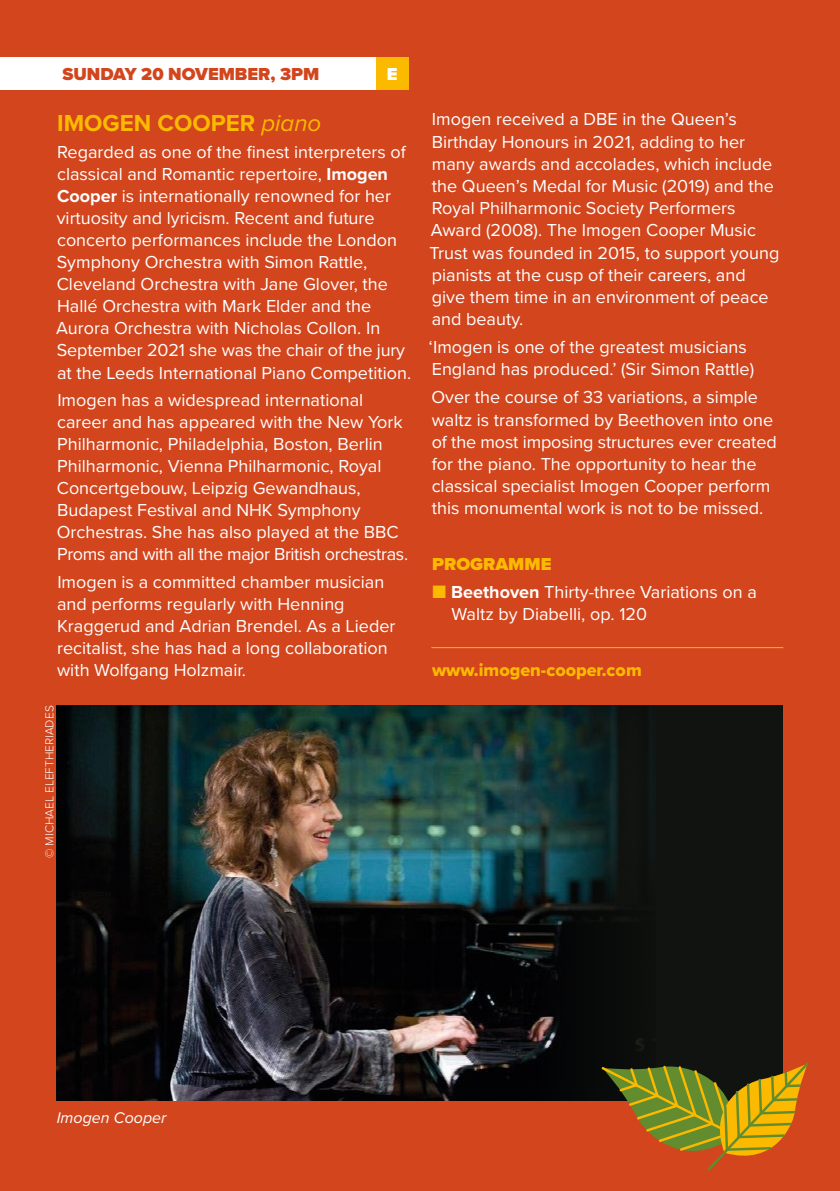
<style>
.page{position:relative;width:840px;height:1191px;background:#fff}
.page>*{position:absolute;margin:0;border:0;box-sizing:border-box;transform-origin:0 0}
.t1{font:700 24px "Proxima Nova";color:#fbba00}
.t2{font:18px/22px "Proxima Nova";color:#fff}
.t3{font:18px "Proxima Nova Extrabld";color:#fbba00}
.t4{font:900 18px "Proxima Nova";color:#d2451d}
.t5{font:900 18px "Proxima Nova";color:#fbba00}
.t6{font:900 18px "Proxima Nova";color:#fff}
.t7{font:italic 16px "Proxima Nova";color:#fff}
.t8{font:300 12px "Proxima Nova";color:#fff}
.s1{font-weight:400;font-style:italic}
.s2{font-weight:700}
.s3{color:#fbba00}
</style>
<div class="page">
<div style="left:0;top:0;width:839px;height:1191px;background:#d2451d"></div>
<div style="left:0;top:57px;width:408px;height:32px;background:#fff"></div>
<hr style="left:431px;top:647px;width:351px;height:1px;background:#fbba00">
<div style="left:376px;top:57px;width:32px;height:32px;background:#fbba00"></div>
<div style="left:57px;top:705px;width:725px;height:396px;background:#101310"></div>
<img style="left:57px;top:705px;width:583px;height:396px">
<svg style="left:599px;top:1060px;width:210px;height:111px"></svg>
<p class="t4" style="left:62px;top:61px;width:258px">SUNDAY 20 NOVEMBER, 3PM</p>
<p class="t6" style="left:387px;top:61px;width:12px">E</p>
<h1 class="t1" style="left:57px;top:105px;width:265px">IMOGEN COOPER <span class="s1">piano</span></h1>
<p class="t2" style="left:56px;top:141px;width:356px">Regarded as one of the finest interpreters of classical and Romantic repertoire, <span class="s2">Imogen Cooper</span> is internationally renowned for her virtuosity and lyricism. Recent and future concerto performances include the London Symphony Orchestra with Simon Rattle, Cleveland Orchestra with Jane Glover, the Hallé Orchestra with Mark Elder and the Aurora Orchestra with Nicholas Collon. In September 2021 she was the chair of the jury at the Leeds International Piano Competition.</p>
<p class="t2" style="left:57px;top:388px;width:352px">Imogen has a widespread international career and has appeared with the New York Philharmonic, Philadelphia, Boston, Berlin Philharmonic, Vienna Philharmonic, Royal Concertgebouw, Leipzig Gewandhaus, Budapest Festival and NHK Symphony Orchestras. She has also played at the BBC Proms and with all the major British orchestras.</p>
<p class="t2" style="left:57px;top:570px;width:340px">Imogen is a committed chamber musician and performs regularly with Henning Kraggerud and Adrian Brendel. As a Lieder recitalist, she has had a long collaboration with Wolfgang Holzmair.</p>
<p class="t8" style="left:40px;top:858px;width:154px;rotate:-90deg">© MICHAEL ELEFTHERIADES</p>
<p class="t2" style="left:429px;top:107px;width:351px">Imogen received a DBE in the Queen’s Birthday Honours in 2021, adding to her many awards and accolades, which include the Queen’s Medal for Music (2019) and the Royal Philharmonic Society Performers Award (2008). The Imogen Cooper Music Trust was founded in 2015, to support young pianists at the cusp of their careers, and give them time in an environment of peace and beauty.</p>
<p class="t2" style="left:428px;top:335px;width:326px">‘Imogen is one of the greatest musicians<br>England has produced.’ (Sir Simon Rattle)</p>
<p class="t2" style="left:431px;top:385px;width:346px">Over the course of 33 variations, a simple waltz is transformed by Beethoven into one of the most imposing structures ever created for the piano. The opportunity to hear the classical specialist Imogen Cooper perform this monumental work is not to be missed.</p>
<p class="t5" style="left:432px;top:551px;width:121px">PROGRAMME</p>
<p class="t2" style="left:451px;top:580px;width:307px;text-indent:-19px"><span class="s3">■</span> <span class="s2">Beethoven</span> Thirty-three Variations on a<br>Waltz by Diabelli, op. 120</p>
<p class="t3" style="left:432px;top:656px;width:211px">www.imogen-cooper.com</p>
<p class="t7" style="left:57px;top:1105px;width:111px">Imogen Cooper</p>
</div>
